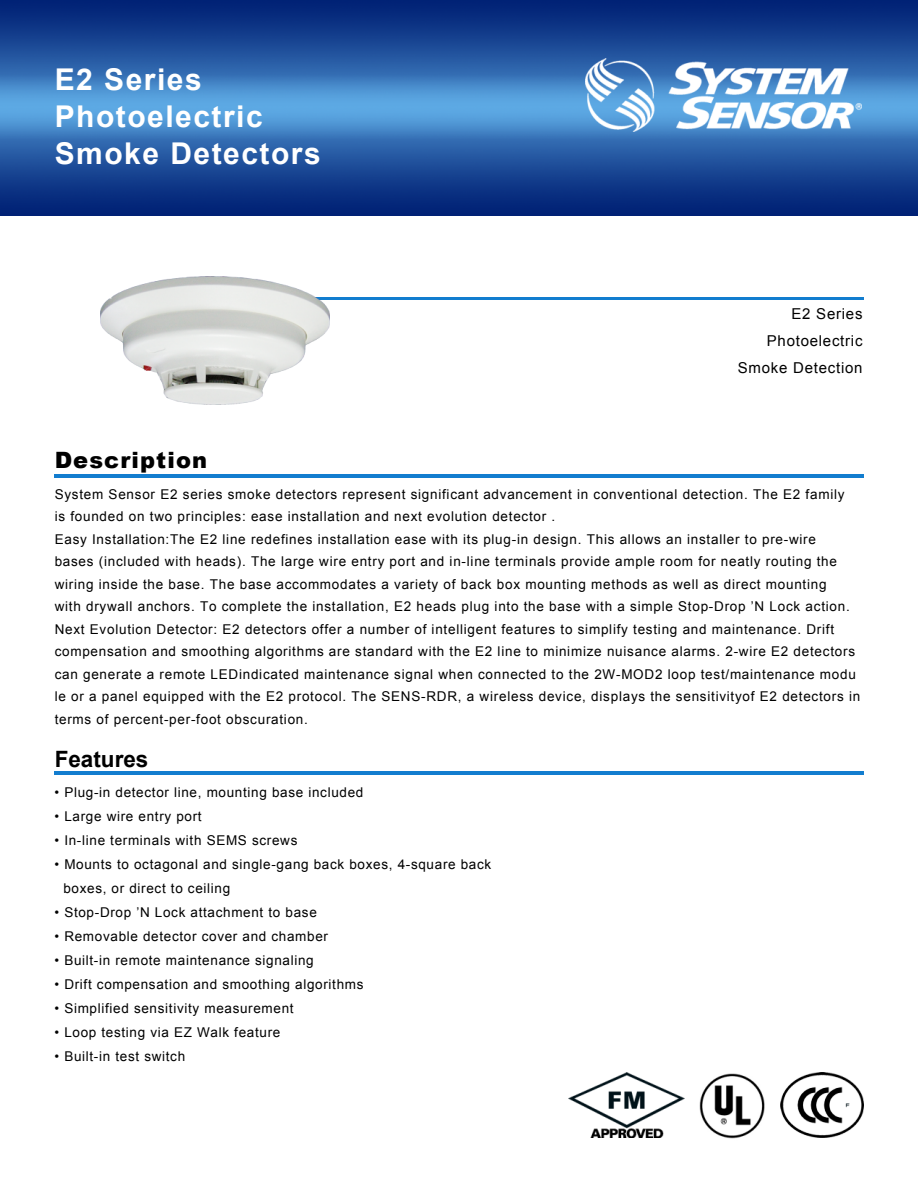
<style>
.page{position:relative;width:918px;height:1188px;background:#fff}
.page>*{position:absolute;margin:0;border:0;box-sizing:border-box;transform-origin:0 0}
.t1{font:700 30px/36.9px "Arial";letter-spacing:.05em;color:#fff}
.t2{font:900 22.5px "Arial";letter-spacing:.05em;color:#000}
.t3{font:700 22.5px "Arial";color:#000}
.t4{font:15px/27px "Arial";letter-spacing:.05em;color:#000;text-align:right}
.t5{font:13.5px/22.5px "Arial";letter-spacing:.055em;color:#000}
</style>
<div class="page">
<img style="left:0;top:0;width:918px;height:216px">
<img style="left:586px;top:58px;width:275px;height:73px">
<hr style="left:330px;top:297px;width:534px;height:3px;background:#127dcf">
<hr style="left:55px;top:474px;width:808px;height:3px;background:#127dcf">
<hr style="left:55px;top:772px;width:808px;height:3px;background:#127dcf">
<img style="left:568px;top:1072px;width:116px;height:65px">
<img style="left:699px;top:1073px;width:66px;height:66px">
<img style="left:780px;top:1072px;width:84px;height:65px">
<img style="left:100px;top:276px;width:230px;height:128px">
<p class="t1" style="left:55px;top:62px;width:268px">E2 Series<br>Photoelectric<br>Smoke Detectors</p>
<p class="t4" style="left:738px;top:300px;width:126px">E2 Series<br>Photoelectric<br>Smoke Detection</p>
<p class="t2" style="left:55px;top:443px;width:154px">Description</p>
<p class="t5" style="left:55px;top:483px;width:807px">System Sensor E2 series smoke detectors represent significant advancement in conventional detection. The E2 family<br>is founded on two principles: ease installation and next evolution detector .<br>Easy Installation:The E2 line redefines installation ease with its plug-in design. This allows an installer to pre-wire<br>bases (included with heads). The large wire entry port and in-line terminals provide ample room for neatly routing the wiring inside the base. The base accommodates a variety of back box mounting methods as well as direct mounting<br>with drywall anchors. To complete the installation, E2 heads plug into the base with a simple Stop-Drop ’N Lock action.<br>Next Evolution Detector: E2 detectors offer a number of intelligent features to simplify testing and maintenance. Drift compensation and smoothing algorithms are standard with the E2 line to minimize nuisance alarms. 2-wire E2 detectors can generate a remote LEDindicated maintenance signal when connected to the 2W-MOD2 loop test/maintenance modu le or a panel equipped with the E2 protocol. The SENS-RDR, a wireless device, displays the sensitivityof E2 detectors in terms of percent-per-foot obscuration.</p>
<p class="t3" style="left:55px;top:745px;width:95px">Features</p>
<p class="t5" style="left:55px;top:781px;width:310px">• Plug-in detector line, mounting base included</p>
<p class="t5" style="left:55px;top:805px;width:149px">• Large wire entry port</p>
<p class="t5" style="left:55px;top:829px;width:244px">• In-line terminals with SEMS screws</p>
<p class="t5" style="left:63px;top:852px;width:429px;line-height:24px;text-indent:-9px">• Mounts to octagonal and single-gang back boxes, 4-square back boxes, or direct to ceiling</p>
<p class="t5" style="left:55px;top:901px;width:264px">• Stop-Drop ’N Lock attachment to base</p>
<p class="t5" style="left:55px;top:925px;width:275px">• Removable detector cover and chamber</p>
<p class="t5" style="left:55px;top:949px;width:261px">• Built-in remote maintenance signaling</p>
<p class="t5" style="left:55px;top:973px;width:311px">• Drift compensation and smoothing algorithms</p>
<p class="t5" style="left:55px;top:997px;width:241px">• Simplified sensitivity measurement</p>
<p class="t5" style="left:55px;top:1021px;width:227px">• Loop testing via EZ Walk feature</p>
<p class="t5" style="left:55px;top:1045px;width:132px">• Built-in test switch</p>
</div>
